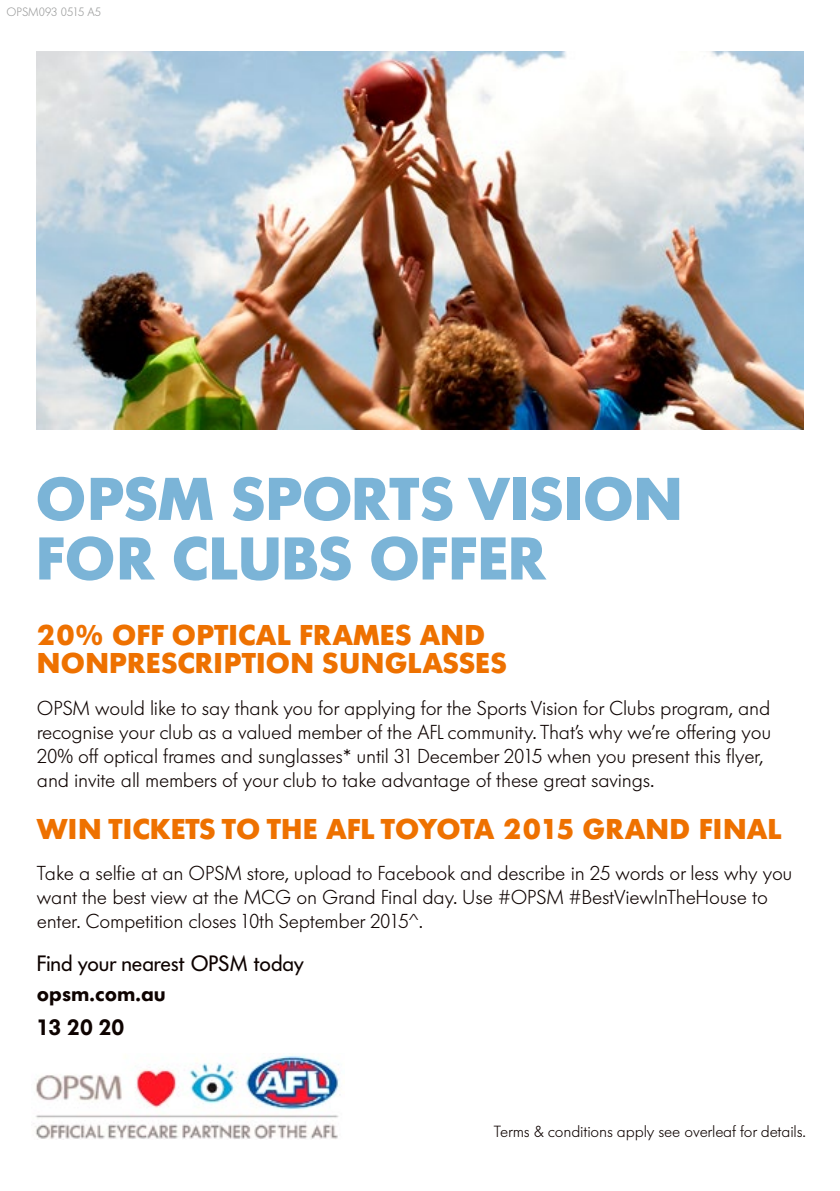
<style>
.page{position:relative;width:840px;height:1191px;background:#fff}
.page>*{position:absolute;margin:0;border:0;box-sizing:border-box;transform-origin:0 0}
.t1{font:700 59.6px/59.6px "Futura Serie BQ";letter-spacing:.01em;color:#7bb4d7}
.t2{font:700 28.4px/28.4px "Futura Serie BQ";letter-spacing:.01em;color:#ee7100}
.t3{font:22px "Futura Serie BQ";color:#0e0300}
.t4{font:600 22px/34px "Futura Serie BQ";color:#0e0300}
.t5{font:300 20px/24px "Futura Serie BQ";letter-spacing:-.01em;color:#0e0300}
.t6{font:300 16px "Futura Serie BQ";letter-spacing:-.01em;color:#0e0300}
.t7{font:300 12px "Futura Serie BQ";color:#9a9b9b}
</style>
<div class="page">
<img style="left:37px;top:51px;width:765px;height:379px">
<img style="left:33px;top:1054px;width:307px;height:85px">
<p class="t7" style="left:7px;top:5px;width:96px">OPSM093 0515 A5</p>
<h1 class="t1" style="left:35px;top:469px;width:648px">OPSM SPORTS VISION<br>FOR CLUBS OFFER</h1>
<h2 class="t2" style="left:37px;top:620px;width:471px">20% OFF OPTICAL FRAMES AND<br>NONPRESCRIPTION SUNGLASSES</h2>
<p class="t5" style="left:37px;top:696px;width:735px">OPSM would like to say thank you for applying for the Sports Vision for Clubs program, and recognise your club as a valued member of the AFL community. That’s why we’re offering you 20% off optical frames and sunglasses* until 31 December 2015 when you present this flyer, and invite all members of your club to take advantage of these great savings.</p>
<h2 class="t2" style="left:37px;top:814px;width:745px">WIN TICKETS TO THE AFL TOYOTA 2015 GRAND FINAL</h2>
<p class="t5" style="left:37px;top:861px;width:756px">Take a selfie at an OPSM store, upload to Facebook and describe in 25 words or less why you want the best view at the MCG on Grand Final day. Use #OPSM #BestViewInTheHouse to enter. Competition closes 10th September 2015^.</p>
<p class="t3" style="left:37px;top:950px;width:268px">Find your nearest OPSM today</p>
<p class="t4" style="left:37px;top:976px;width:130px">opsm.com.au<br>13 20 20</p>
<p class="t6" style="left:493px;top:1122px;width:313px">Terms &amp; conditions apply see overleaf for details.</p>
</div>
